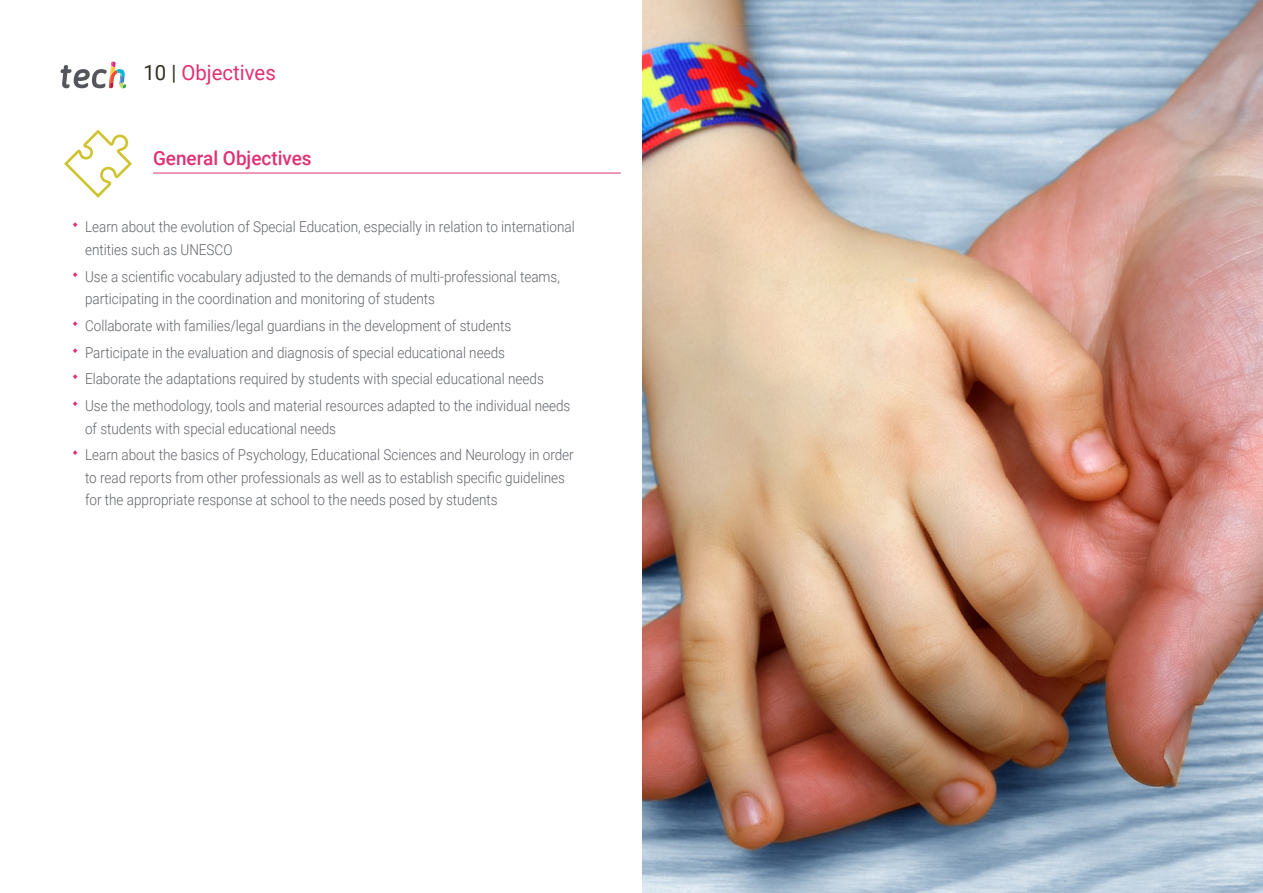
<style>
.page{position:relative;width:1263px;height:893px;background:#fff}
.page>*{position:absolute;margin:0;border:0;box-sizing:border-box;transform-origin:0 0}
.t1{font:21px "Roboto";color:#df3174}
.t2{font:500 19.5px "Roboto";color:#df3174}
.t3{font:300 15px/26.7px "Roboto";color:#61646a;scale:.9 1}
.s1{color:#312e20}
</style>
<div class="page">
<img style="left:642px;top:0;width:621px;height:893px">
<hr style="left:153px;top:173px;width:468px;height:1px;background:#df3174">
<svg style="left:64px;top:130px;width:68px;height:68px"></svg>
<svg style="left:61px;top:62px;width:65px;height:27px"></svg>
<h1 class="t1" style="left:144px;top:57px;width:134px"><span class="s1">10 |</span> Objectives</h1>
<h2 class="t2" style="left:153px;top:144px;width:160px">General Objectives</h2>
<p class="t3" style="left:85px;top:215px;width:546px;line-height:22.5px">Learn about the evolution of Special Education, especially in relation to international entities such as UNESCO</p>
<p class="t3" style="left:85px;top:264px;width:529px;line-height:22.5px">Use a scientific vocabulary adjusted to the demands of multi-professional teams, participating in the coordination and monitoring of students</p>
<p class="t3" style="left:85px;top:312px;width:541px">Collaborate with families/legal guardians in the development of students Participate in the evaluation and diagnosis of special educational needs<br>Elaborate the adaptations required by students with special educational needs<br>Use the methodology, tools and material resources adapted to the individual needs</p>
<p class="t3" style="left:85px;top:414px;width:544px">of students with special educational needs<br>Learn about the basics of Psychology, Educational Sciences and Neurology in order</p>
<p class="t3" style="left:85px;top:466px;width:535px;line-height:22.5px">to read reports from other professionals as well as to establish specific guidelines for the appropriate response at school to the needs posed by students</p>
</div>
